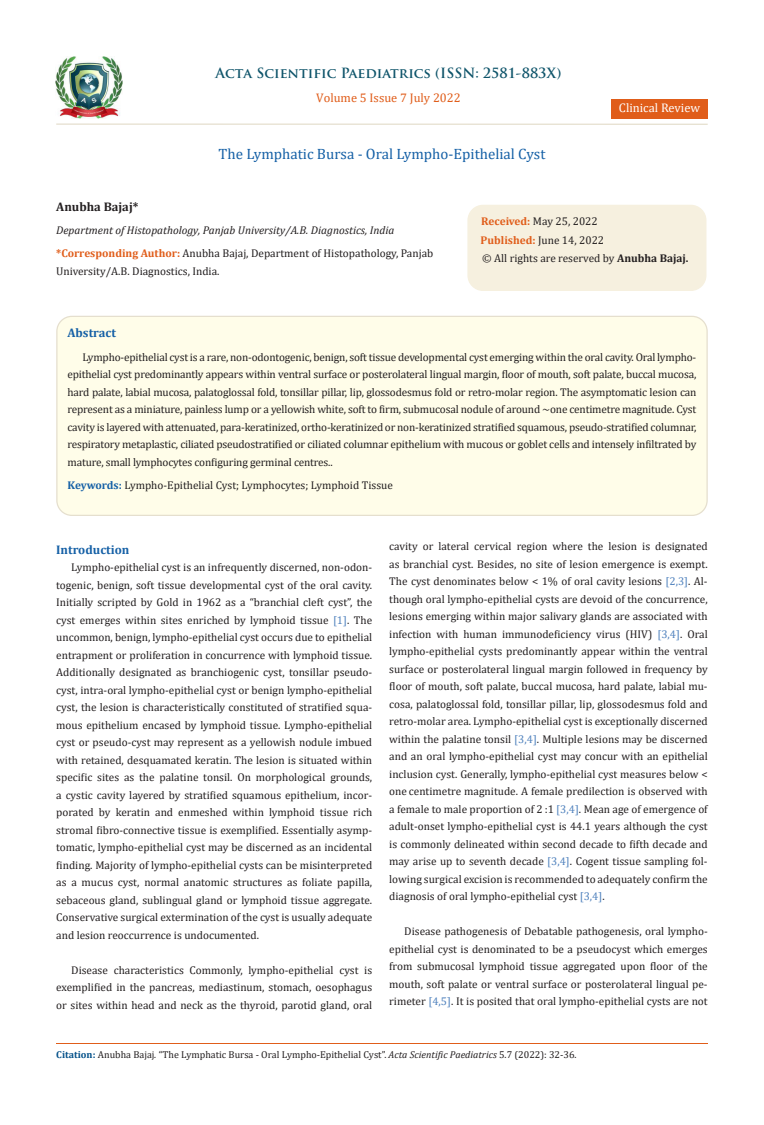
<style>
.page{position:relative;width:764px;height:1125px;background:#fff}
.page>*{position:absolute;margin:0;border:0;box-sizing:border-box;transform-origin:0 0}
.t1{font:15px "Cambria";color:#1560a6}
.t2{font:700 13.75px "Trajan Pro";color:#0e546a}
.t3{font:12.5px "Cambria";color:#e05d1a}
.t4{font:700 12.5px "Cambria";color:#1560a6}
.t5{font:12.5px "Cambria";color:#fff}
.t6{font:700 12.5px "Cambria";color:#231f20}
.t7{font:11.25px/17.5px "Cambria";color:#231f20;text-align:justify}
.t8{font:italic 11.25px "Cambria";color:#231f20}
.t9{font:10px "Cambria";color:#231f20}
.s1{font-weight:700;color:#e05d1a}
.s2{font-weight:700}
.s3{font-weight:700;color:#1560a6}
.s4{color:#4f81bd}
.s5{font-weight:700;color:#035089}
.s6{font-style:italic}
</style>
<div class="page">
<img style="left:56px;top:57px;width:66px;height:61px">
<div style="left:611px;top:99px;width:96px;height:20px;background:#e05d1a"></div>
<div style="left:468px;top:205px;width:238px;height:85px;background:#f6f0df;border-radius:15px"></div>
<div style="left:467px;top:205px;width:239px;height:86px;border:1px solid #f6f0df;border-radius:15px"></div>
<div style="left:57px;top:316px;width:650px;height:199px;background:#fffde9;border-radius:15px"></div>
<div style="left:56px;top:316px;width:652px;height:200px;border:1px solid #e5dfce;border-radius:15px"></div>
<hr style="left:56px;top:1043px;width:651px;height:1px;background:#e05d1a">
<hr style="left:56px;top:123px;width:651px;height:2px;background:#e5dfce">
<p class="t2" style="left:215px;top:64px;width:347px">Acta Scientific Paediatrics (ISSN: 2581-883X)</p>
<p class="t3" style="left:316px;top:90px;width:146px">Volume 5 Issue 7 July 2022</p>
<p class="t1" style="left:218px;top:145px;width:328px">The Lymphatic Bursa - Oral Lympho-Epithelial Cyst</p>
<p class="t5" style="left:619px;top:100px;width:83px">Clinical Review</p>
<p class="t6" style="left:56px;top:198px;width:84px">Anubha Bajaj*</p>
<p class="t8" style="left:56px;top:222px;width:340px">Department of Histopathology, Panjab University/A.B. Diagnostics, India</p>
<p class="t7" style="left:56px;top:245px;width:379px"><span class="s1">*Corresponding Author:</span> Anubha Bajaj, Department of Histopathology, Panjab<br>University/A.B. Diagnostics, India.</p>
<p class="t7" style="left:481px;top:212px;width:118px"><span class="s1">Received:</span> May 25, 2022</p>
<p class="t7" style="left:480px;top:231px;width:125px"><span class="s1">Published:</span> June 14, 2022</p>
<p class="t7" style="left:482px;top:249px;width:208px">© All rights are reserved by <span class="s2">Anubha Bajaj.</span></p>
<p class="t4" style="left:68px;top:324px;width:50px">Abstract</p>
<p class="t7" style="left:68px;top:348px;width:630px;text-indent:15px">Lympho-epithelial cyst is a rare, non-odontogenic, benign, soft tissue developmental cyst emerging within the oral cavity. Oral lympho&shy;epithelial cyst predominantly appears within ventral surface or posterolateral lingual margin, floor of mouth, soft palate, buccal mucosa, hard palate, labial mucosa, palatoglossal fold, tonsillar pillar, lip, glossodesmus fold or retro-molar region. The asymptomatic lesion can represent as a miniature, painless lump or a yellowish white, soft to firm, submucosal nodule of around ~one centimetre magnitude. Cyst cavity is layered with attenuated, para-keratinized, ortho-keratinized or non-keratinized stratified squamous, pseudo-stratified columnar, respiratory metaplastic, ciliated pseudostratified or ciliated columnar epithelium with mucous or goblet cells and intensely infiltrated by mature, small lymphocytes configuring germinal centres..</p>
<p class="t7" style="left:68px;top:477px;width:327px"><span class="s3">Keywords:</span> Lympho-Epithelial Cyst; Lymphocytes; Lymphoid Tissue</p>
<p class="t4" style="left:56px;top:541px;width:75px">Introduction</p>
<p class="t7" style="left:56px;top:559px;width:317px;text-indent:15px">Lympho-epithelial cyst is an infrequently discerned, non-odon&shy;togenic, benign, soft tissue developmental cyst of the oral cavity.<br>Initially scripted by Gold in 1962 as a “branchial cleft cyst”, the cyst emerges within sites enriched by lymphoid tissue <span class="s4">[1]</span>. The uncommon, benign, lympho-epithelial cyst occurs due to epithelial entrapment or proliferation in concurrence with lymphoid tissue.<br>Additionally designated as branchiogenic cyst, tonsillar pseudo&shy;cyst, intra-oral lympho-epithelial cyst or benign lympho-epithelial cyst, the lesion is characteristically constituted of stratified squa&shy;mous epithelium encased by lymphoid tissue. Lympho-epithelial cyst or pseudo-cyst may represent as a yellowish nodule imbued with retained, desquamated keratin. The lesion is situated within specific sites as the palatine tonsil. On morphological grounds, a cystic cavity layered by stratified squamous epithelium, incor&shy;porated by keratin and enmeshed within lymphoid tissue rich stromal fibro-connective tissue is exemplified. Essentially asymp&shy;tomatic, lympho-epithelial cyst may be discerned as an incidental finding. Majority of lympho-epithelial cysts can be misinterpreted as a mucus cyst, normal anatomic structures as foliate papilla, sebaceous gland, sublingual gland or lymphoid tissue aggregate.<br>Conservative surgical extermination of the cyst is usually adequate and lesion reoccurrence is undocumented.</p>
<p class="t7" style="left:56px;top:961px;width:317px;text-indent:15px">Disease characteristics Commonly, lympho-epithelial cyst is exemplified in the pancreas, mediastinum, stomach, oesophagus or sites within head and neck as the thyroid, parotid gland, oral</p>
<p class="t7" style="left:389px;top:538px;width:320px">cavity or lateral cervical region where the lesion is designated as branchial cyst. Besides, no site of lesion emergence is exempt.<br>The cyst denominates below &lt; 1% of oral cavity lesions <span class="s4">[2,3]</span>. Al&shy;though oral lympho-epithelial cysts are devoid of the concurrence, lesions emerging within major salivary glands are associated with infection with human immunodeficiency virus (HIV) <span class="s4">[3,4]</span>. Oral lympho-epithelial cysts predominantly appear within the ventral surface or posterolateral lingual margin followed in frequency by floor of mouth, soft palate, buccal mucosa, hard palate, labial mu&shy;cosa, palatoglossal fold, tonsillar pillar, lip, glossodesmus fold and retro-molar area. Lympho-epithelial cyst is exceptionally discerned within the palatine tonsil <span class="s4">[3,4]</span>. Multiple lesions may be discerned and an oral lympho-epithelial cyst may concur with an epithelial inclusion cyst. Generally, lympho-epithelial cyst measures below &lt; one centimetre magnitude. A female predilection is observed with a female to male proportion of 2 :1 <span class="s4">[3,4]</span>. Mean age of emergence of adult-onset lympho-epithelial cyst is 44.1 years although the cyst is commonly delineated within second decade to fifth decade and may arise up to seventh decade <span class="s4">[3,4]</span>. Cogent tissue sampling fol&shy;lowing surgical excision is recommended to adequately confirm the diagnosis of oral lympho-epithelial cyst <span class="s4">[3,4]</span>.</p>
<p class="t7" style="left:389px;top:923px;width:320px;text-indent:15px">Disease pathogenesis of Debatable pathogenesis, oral lympho&shy;epithelial cyst is denominated to be a pseudocyst which emerges from submucosal lymphoid tissue aggregated upon floor of the mouth, soft palate or ventral surface or posterolateral lingual pe&shy;rimeter <span class="s4">[4,5]</span>. It is posited that oral lympho-epithelial cysts are not</p>
<p class="t9" style="left:56px;top:1049px;width:522px"><span class="s5">Citation:</span> Anubha Bajaj<span class="s6">.</span> “The Lymphatic Bursa - Oral Lympho-Epithelial Cyst”. <span class="s6">Acta Scientific Paediatrics</span> 5.7 (2022): 32-36.</p>
</div>
